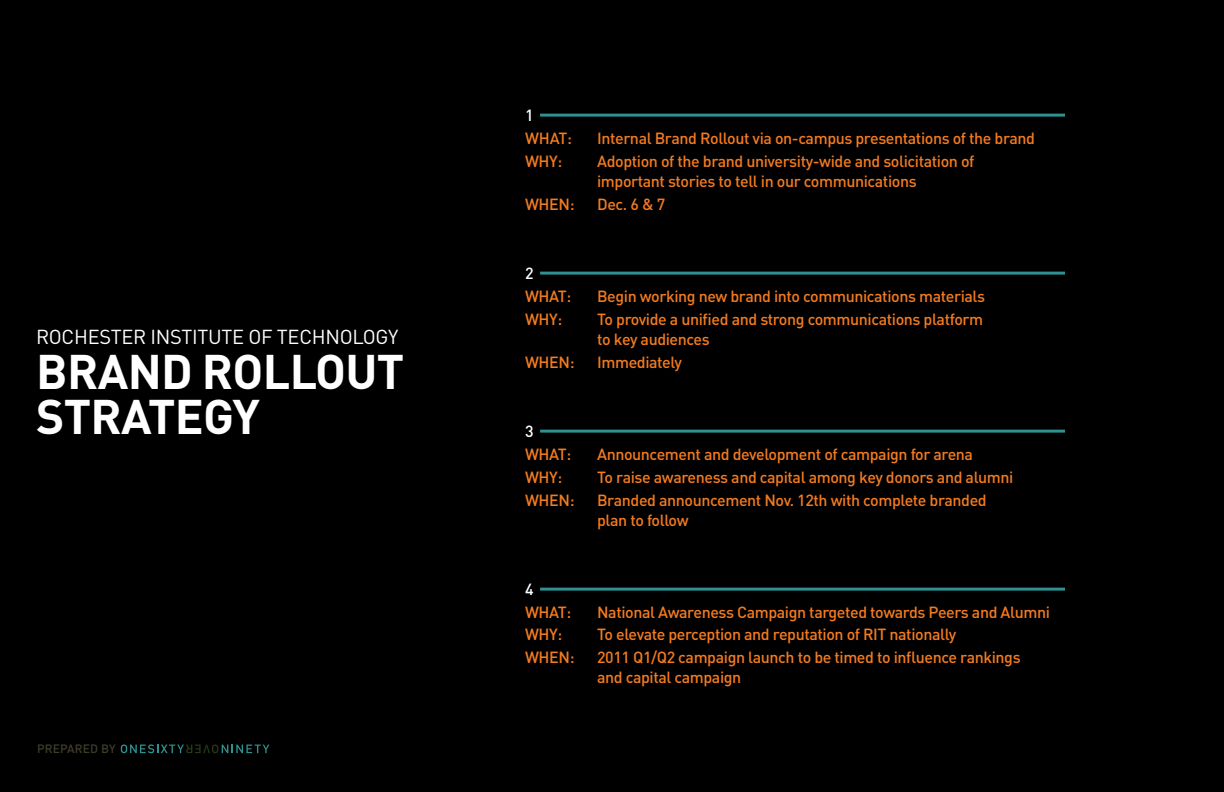
<style>
.page{position:relative;width:1224px;height:792px;background:#000}
.page>*{position:absolute;margin:0;border:0;box-sizing:border-box;transform-origin:0 0}
.t1{font:700 48px/45px "DINOT";letter-spacing:-.015em;color:#fff}
.t2{font:20px "DINOT";letter-spacing:-.015em;color:#fff}
.t3{font:500 16px/20px "DINOT";letter-spacing:-.025em;color:#f47b20}
.t4{font:500 16px "DINOT";color:#fff}
.t5{font:500 12px "DINOT";letter-spacing:.01em;color:#3f3e29}
</style>
<div class="page">
<svg style="left:121px;top:744px;width:148px;height:9px"></svg>
<hr style="left:540px;top:114px;width:525px;height:3px;background:#2f9190">
<hr style="left:540px;top:272px;width:525px;height:3px;background:#2f9190">
<hr style="left:540px;top:430px;width:525px;height:3px;background:#2f9190">
<hr style="left:540px;top:588px;width:525px;height:3px;background:#2f9190">
<p class="t2" style="left:36px;top:323px;width:364px">ROCHESTER INSTITUTE OF TECHNOLOGY</p>
<h1 class="t1" style="left:36px;top:347px;width:370px">BRAN D ROLLOUT<br>STRATEGY</h1>
<p class="t5" style="left:37px;top:741px;width:80px">Prepared by</p>
<p class="t4" style="left:525px;top:104px;width:10px">1</p>
<p class="t3" style="left:525px;top:127px;width:56px">What: I</p>
<p class="t3" style="left:601px;top:127px;width:435px">nternal Brand Rollout via on-campus presentations of the brand</p>
<p class="t3" style="left:525px;top:150px;width:52px">WHY: A</p>
<p class="t3" style="left:597px;top:150px;width:379px;text-indent:10px">doption of the brand university-wide and solicitation of important stories to tell in our communications</p>
<p class="t3" style="left:525px;top:193px;width:25px">WHEN</p>
<p class="t3" style="left:570px;top:193px;width:97px">: Dec. 6 &amp; 7</p>
<p class="t4" style="left:525px;top:262px;width:10px">2</p>
<p class="t3" style="left:525px;top:285px;width:61px">WHAT: B</p>
<p class="t3" style="left:607px;top:285px;width:379px">egin working new brand into communications materials</p>
<p class="t3" style="left:525px;top:308px;width:51px">WHY: T</p>
<p class="t3" style="left:597px;top:308px;width:388px;text-indent:8px">o provide a unified and strong communications platform to key audiences</p>
<p class="t3" style="left:525px;top:351px;width:25px">WHEN</p>
<p class="t3" style="left:570px;top:351px;width:114px">: I mmediately</p>
<p class="t4" style="left:525px;top:420px;width:10px">3</p>
<p class="t3" style="left:525px;top:443px;width:61px">WHAT: A</p>
<p class="t3" style="left:607px;top:443px;width:368px">nnouncement and development of campaign for arena</p>
<p class="t3" style="left:525px;top:466px;width:51px">WHY: T</p>
<p class="t3" style="left:605px;top:466px;width:410px">o raise awareness and capital among key donors and alumni</p>
<p class="t3" style="left:525px;top:489px;width:25px">WHEN</p>
<p class="t3" style="left:570px;top:489px;width:19px">: B</p>
<p class="t3" style="left:597px;top:489px;width:391px;text-indent:10px">randed announcement Nov. 12th with complete branded plan to follow</p>
<p class="t4" style="left:525px;top:578px;width:10px">4</p>
<p class="t3" style="left:525px;top:601px;width:62px">WHAT: N</p>
<p class="t3" style="left:525px;top:600px;width:526px;line-height:23px;text-indent:83px">ational Awareness Campaign targeted towards Peers and Alumni<br>WHY: To elevate perception and reputation of RIT nationally<br>WHEN</p>
<p class="t3" style="left:570px;top:647px;width:6px">:</p>
<p class="t3" style="left:597px;top:647px;width:425px">2011 Q1/Q2 campaign launch to be timed to influence rankings and capital campaign</p>
</div>
